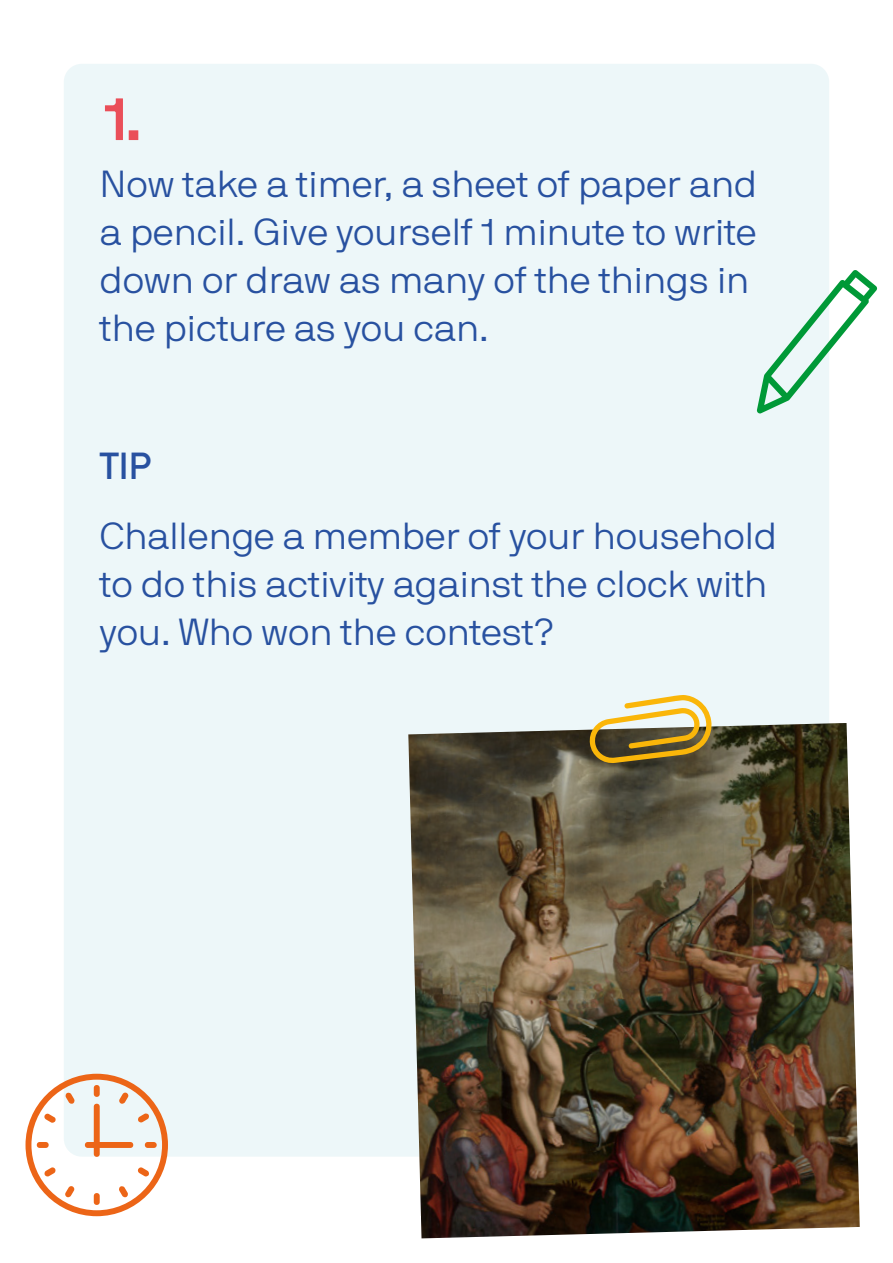
<style>
.page{position:relative;width:893px;height:1263px;background:#fff}
.page>*{position:absolute;margin:0;border:0;box-sizing:border-box;transform-origin:0 0}
.t1{font:700 60px "NB International Pro";color:#ea4f59}
.t2{font:300 37.5px/48px "NB International Pro";color:#2851a0}
.t3{font:500 37.5px "NB International Pro";color:#2851a0}
</style>
<div class="page">
<div style="left:64px;top:64px;width:765px;height:1093px;background:#edf7f9;border-radius:18px"></div>
<svg style="left:757px;top:270px;width:120px;height:143px"></svg>
<svg style="left:26px;top:1074px;width:142px;height:142px"></svg>
<img style="left:408px;top:723px;width:452px;height:515px">
<svg style="left:589px;top:695px;width:123px;height:68px"></svg>
<p class="t1" style="left:104px;top:84px;width:39px">1.</p>
<p class="t2" style="left:100px;top:159px;width:658px">Now take a timer, a sheet of paper and a pencil. Give yourself 1 minute to write down or draw as many of the things in the picture as you can.</p>
<p class="t3" style="left:100px;top:445px;width:53px">TIP</p>
<p class="t2" style="left:100px;top:511px;width:679px">Challenge a member of your household to do this activity against the clock with you. Who won the contest?</p>
</div>
